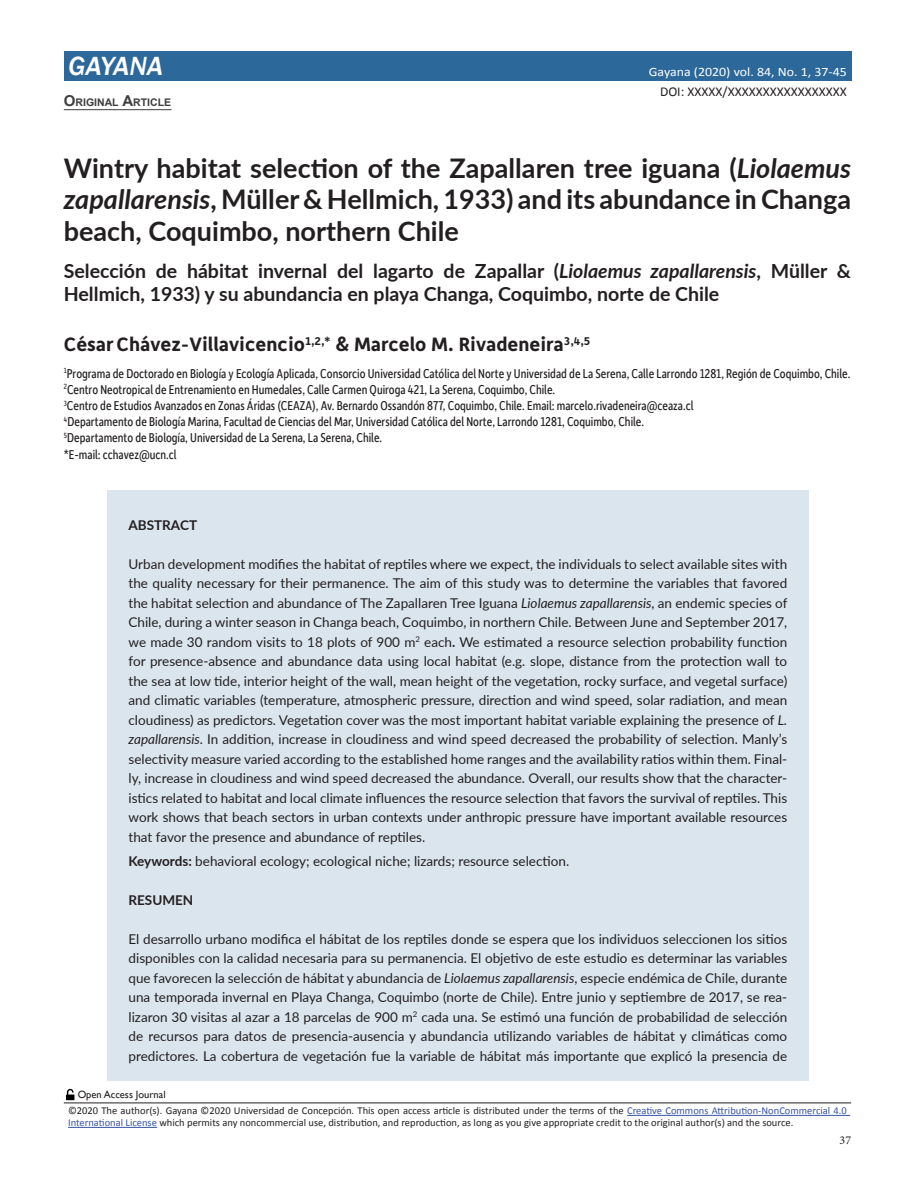
<style>
.page{position:relative;width:915px;height:1187px;background:#fff}
.page>*{position:absolute;margin:0;border:0;box-sizing:border-box;transform-origin:0 0}
.t1{font:700 27px/31.5px "Lato";color:#231f20;text-align:justify}
.t2{font:italic 500 27px "Franklin Gothic";letter-spacing:-.005em;color:#fff}
.t3{font:700 19.5px/22.5px "Lato";color:#231f20}
.t4{font:700 19.5px "Depot";color:#231f20}
.t5{font:13.5px/19.5px "Lato";color:#231f20;text-align:justify}
.t6{font:13.5px/16.2px "Depot New Condensed";color:#231f20}
.t7{font:13.5px "Calibri";color:#231f20}
.t8{font:700 13.5px "Lato";color:#231f20}
.t9{font:700 13.5px "Lato";color:#231f20}
.t10{font:12.9px "Calibri";color:#fff;scale:1.08 1}
.t11{font:12px "Minion Pro";color:#231f20}
.t12{font:10.5px/12px "Calibri";color:#231f20}
.t13{font:10.5px "Gill Sans";color:#231f20}
.t14{font:700 10.5px "Arial";color:#3e3e3f}
.s1{font-size:15px}
.s2{font-style:italic}
.s3{font-weight:700}
.s4{color:#3854a4}
</style>
<div class="page">
<div style="left:64px;top:51px;width:786px;height:30px;background:#2c689a"></div>
<hr style="left:64px;top:1102px;width:786px;height:1px;background:#231f20">
<hr style="left:627px;top:1114px;width:222px;height:1px;background:#3854a4">
<hr style="left:68px;top:1126px;width:89px;height:1px;background:#3854a4">
<svg style="left:66px;top:1088px;width:8px;height:12px"></svg>
<div style="left:107px;top:490px;width:700px;height:590px;background:#dbe5ee"></div>
<hr style="left:64px;top:109px;width:107px;height:1px;background:#3e3e3f">
<h1 class="t2" style="left:68px;top:50px;width:96px">GAYANA</h1>
<p class="t14" style="left:64px;top:95px;width:109px"><span class="s1">O</span>RIGINAL <span class="s1">A</span>RTICLE</p>
<p class="t10" style="left:648px;top:64px;width:185px">Gayana (2020) vol. 84, No. 1, 37-45</p>
<p class="t7" style="left:659px;top:84px;width:188px">DOI: XXXXX/XXXXXXXXXXXXXXXXX</p>
<h1 class="t1" style="left:64px;top:151px;width:788px">Wintry habitat selection of the Zapallaren tree iguana (<span class="s2">Liolaemus zapallarensis</span>, Müller &amp; Hellmich, 1933) and its abundance in Changa beach, Coquimbo, northern Chile</h1>
<h2 class="t3" style="left:64px;top:259px;width:788px">Selección de hábitat invernal del lagarto de Zapallar (<span class="s2">Liolaemus zapallarensis</span>, Müller &amp;<br>Hellmich, 1933) y su abundancia en playa Changa, Coquimbo, norte de Chile</h2>
<h2 class="t4" style="left:64px;top:332px;width:528px">CésarChávez-Villavicencio<sup>1,2,*</sup> &amp; Marcelo M. Rivadeneira<sup>3,4,5</sup></h2>
<p class="t6" style="left:64px;top:364px;width:787px"><sup>1</sup>Programa de Doctorado en Biología y Ecología Aplicada, Consorcio Universidad Católica del Norte y Universidad de La Serena, Calle Larrondo 1281, Región de Coquimbo, Chile.<br><sup>2</sup>Centro Neotropical de Entrenamiento en Humedales, Calle Carmen Quiroga 421, La Serena, Coquimbo, Chile.<br><sup>3</sup>Centro de Estudios Avanzados en Zonas Áridas (CEAZA), Av. Bernardo Ossandón 877, Coquimbo, Chile. Email: marcelo.rivadeneira@ceaza.cl<br><sup>4</sup>Departamento de Biología Marina, Facultad de Ciencias del Mar, Universidad Católica del Norte, Larrondo 1281, Coquimbo, Chile.<br><sup>5</sup>Departamento de Biología, Universidad de La Serena, La Serena, Chile.<br>*E-mail: cchavez@ucn.cl</p>
<p class="t8" style="left:128px;top:515px;width:70px">ABSTRACT</p>
<p class="t5" style="left:128px;top:553px;width:660px">Urban development modifies the habitat of reptiles where we expect, the individuals to select available sites with the quality necessary for their permanence. The aim of this study was to determine the variables that favored the habitat selection and abundance of The Zapallaren Tree Iguana <span class="s2">Liolaemus zapallarensis</span>, an endemic species of Chile, during a winter season in Changa beach, Coquimbo, in northern Chile. Between June and September 2017, we made 30 random visits to 18 plots of 900 m<sup>2</sup> each<span class="s3">.</span> We estimated a resource selection probability function for presence-absence and abundance data using local habitat (e.g. slope, distance from the protection wall to the sea at low tide, interior height of the wall, mean height of the vegetation, rocky surface, and vegetal surface) and climatic variables (temperature, atmospheric pressure, direction and wind speed, solar radiation, and mean cloudiness) as predictors. Vegetation cover was the most important habitat variable explaining the presence of <span class="s2">L. zapallarensis</span>. In addition, increase in cloudiness and wind speed decreased the probability of selection. Manly’s selectivity measure varied according to the established home ranges and the availability ratios within them. Final&shy;ly, increase in cloudiness and wind speed decreased the abundance. Overall, our results show that the character&shy;istics related to habitat and local climate influences the resource selection that favors the survival of reptiles. This work shows that beach sectors in urban contexts under anthropic pressure have important available resources that favor the presence and abundance of reptiles.</p>
<p class="t5" style="left:128px;top:850px;width:442px"><span class="s3">Keywords:</span> behavioral ecology; ecological niche; lizards; resource selection.</p>
<p class="t9" style="left:128px;top:889px;width:66px">RESUMEN</p>
<p class="t5" style="left:128px;top:928px;width:660px">El desarrollo urbano modifica el hábitat de los reptiles donde se espera que los individuos seleccionen los sitios disponibles con la calidad necesaria para su permanencia. El objetivo de este estudio es determinar las variables que favorecen la selección de hábitat y abundancia de <span class="s2">Liolaemus zapallarensis</span>, especie endémica de Chile, durante una temporada invernal en Playa Changa, Coquimbo (norte de Chile). Entre junio y septiembre de 2017, se rea&shy;lizaron 30 visitas al azar a 18 parcelas de 900 m<sup>2</sup> cada una. Se estimó una función de probabilidad de selección de recursos para datos de presencia-ausencia y abundancia utilizando variables de hábitat y climáticas como predictores. La cobertura de vegetación fue la variable de hábitat más importante que explicó la presencia de</p>
<p class="t13" style="left:78px;top:1088px;width:89px">Open Access Journal</p>
<p class="t12" style="left:68px;top:1104px;width:780px">©2020 The author(s). Gayana ©2020 Universidad de Concepción. This open access article is distributed under the terms of the <span class="s4">Creative Commons Attribution-NonCommercial 4.0<br>International License</span> which permits any noncommercial use, distribution, and reproduction, as long as you give appropriate credit to the original author(s) and the source.</p>
<p class="t11" style="left:839px;top:1132px;width:13px">37</p>
</div>
